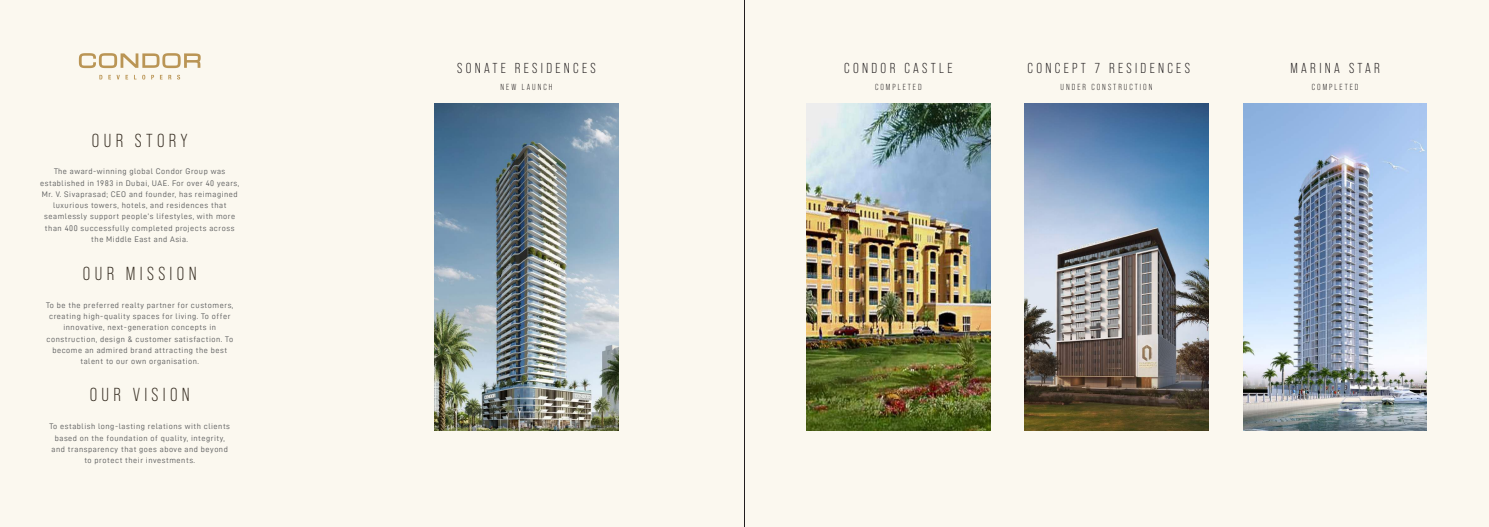
<style>
.page{position:relative;width:1489px;height:527px;background:#fff}
.page>*{position:absolute;margin:0;border:0;box-sizing:border-box;transform-origin:0 0}
.t1{font:18.81px "Bebas Neue Pro";letter-spacing:.23em;color:#382f24}
.t2{font:14.38px "Bebas Neue Pro";letter-spacing:.23em;color:#231f20}
.t3{font:8.75px "Bebas Neue Pro";letter-spacing:.23em;color:#231f20}
.t4{font:8.12px/11.2px "D DIN";letter-spacing:.065em;color:#5a5b5c;text-align:center}
</style>
<div class="page">
<div style="left:0;top:0;width:1488px;height:526px;background:#fbf8ef"></div>
<svg style="left:79px;top:53px;width:122px;height:15px"></svg>
<svg style="left:99px;top:75px;width:3px;height:4px"></svg>
<svg style="left:108px;top:75px;width:20px;height:4px"></svg>
<svg style="left:142px;top:75px;width:3px;height:4px"></svg>
<svg style="left:168px;top:75px;width:3px;height:4px"></svg>
<svg style="left:177px;top:75px;width:3px;height:4px"></svg>
<hr style="left:744px;top:0;width:1px;height:526px;background:#211d1e">
<img style="left:434px;top:104px;width:184px;height:326px">
<img style="left:806px;top:104px;width:184px;height:326px">
<img style="left:1024px;top:104px;width:184px;height:326px">
<img style="left:1243px;top:104px;width:183px;height:326px">
<h1 class="t1" style="left:92px;top:129px;width:97px">OUR STORY</h1>
<p class="t4" style="left:40px;top:166px;width:201px">The award-winning global Condor Group was established in 1983 in Dubai, UAE. For over 40 years, Mr. V. Sivaprasad; CEO and founder, has reimagined luxurious towers, hotels, and residences that seamlessly support people’s lifestyles, with more than 400 successfully completed projects across the Middle East and Asia.</p>
<h1 class="t1" style="left:83px;top:263px;width:115px">OUR MISSION</h1>
<p class="t4" style="left:46px;top:299px;width:189px">To be the preferred realty partner for customers, creating high-quality spaces for living. To offer innovative, next-generation concepts in construction, design &amp; customer satisfaction. To become an admired brand attracting the best talent to our own organisation.</p>
<h1 class="t1" style="left:90px;top:384px;width:102px">OUR VISION</h1>
<p class="t4" style="left:49px;top:420px;width:182px">To establish long-lasting relations with clients based on the foundation of quality, integrity, and transparency that goes above and beyond to protect their investments.</p>
<h2 class="t2" style="left:457px;top:60px;width:140px">SONATE RESIDENCES</h2>
<h2 class="t2" style="left:1290px;top:60px;width:91px">MARINA STAR</h2>
<p class="t3" style="left:500px;top:82px;width:53px">NEW LAUNCH</p>
<p class="t3" style="left:875px;top:82px;width:48px">COMPLETED</p>
<p class="t3" style="left:1060px;top:82px;width:93px">UNDER CONSTRUCTION</p>
<p class="t3" style="left:1311px;top:82px;width:48px">COMPLETED</p>
<h2 class="t2" style="left:844px;top:60px;width:110px">CONDOR CASTLE</h2>
<h2 class="t2" style="left:1027px;top:60px;width:164px">CONCEPT 7 RESIDENCES</h2>
</div>
